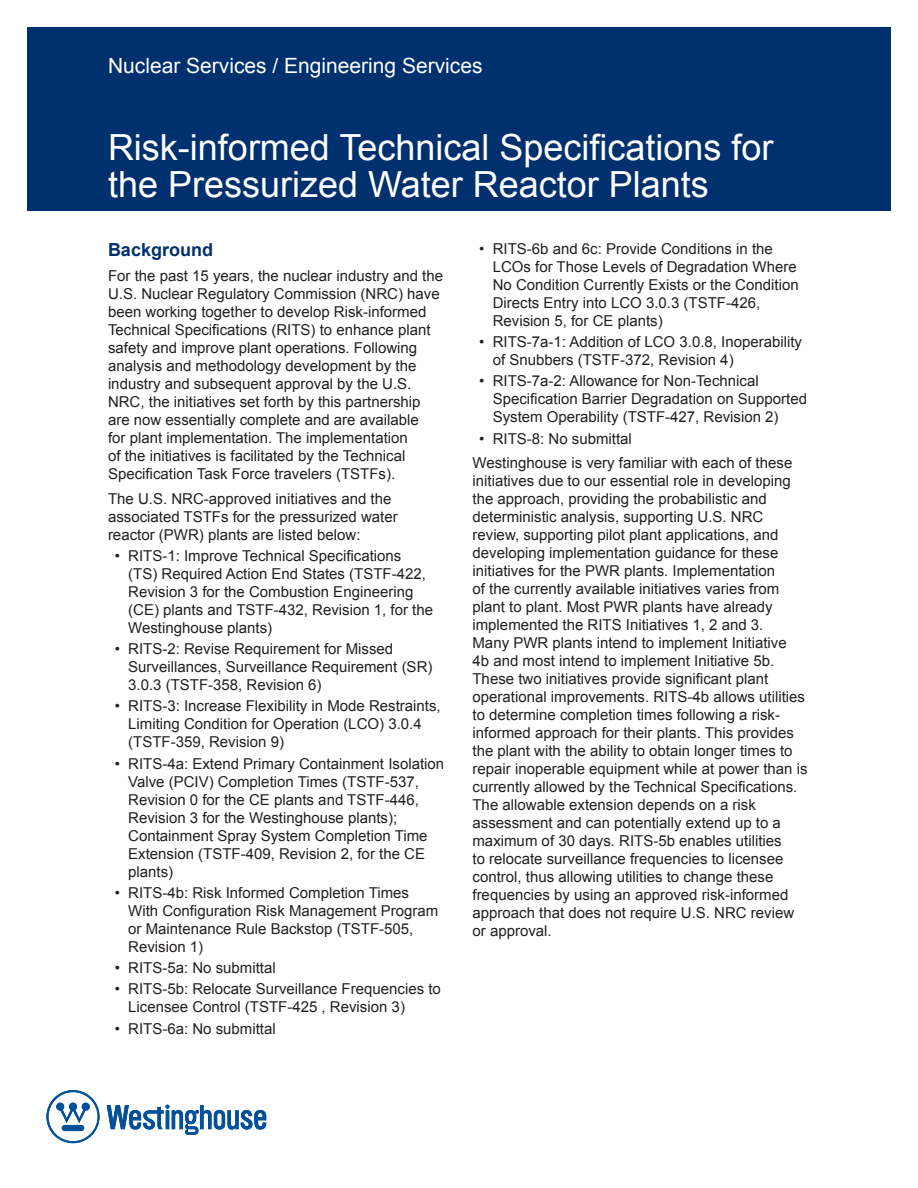
<style>
.page{position:relative;width:918px;height:1188px;background:#fff}
.page>*{position:absolute;margin:0;border:0;box-sizing:border-box;transform-origin:0 0}
.t1{font:36px/37.5px "Arial";color:#fff}
.t2{font:21px "Arial";color:#fff}
.Section_Title{font:700 18px "Arial";color:#00306d}
.Body_Copy{font:15px/18px "Arial";color:#231f20}
</style>
<div class="page">
<div style="left:27px;top:27px;width:864px;height:184px;background:#00306d"></div>
<svg style="left:46px;top:1090px;width:54px;height:53px"></svg>
<svg style="left:107px;top:1105px;width:159px;height:30px"></svg>
<h2 class="t2" style="left:108px;top:52px;width:376px">Nuclear Services / Engineering Services</h2>
<p class="t1" style="left:108px;top:129px;width:667px">Risk-informed Technical Specifications for the Pressurized Water Reactor Plants</p>
<p class="Section_Title" style="left:108px;top:238px;width:107px">Background</p>
<p class="Body_Copy" style="left:108px;top:267px;width:337px">For the past 15 years, the nuclear industry and the U.S. Nuclear Regulatory Commission (NRC) have been working together to develop Risk-informed Technical Specifications (RITS) to enhance plant safety and improve plant operations. Following analysis and methodology development by the industry and subsequent approval by the U.S.<br>NRC, the initiatives set forth by this partnership are now essentially complete and are available<br>for plant implementation. The implementation<br>of the initiatives is facilitated by the Technical Specification Task Force travelers (TSTFs).</p>
<p class="Body_Copy" style="left:108px;top:489px;width:291px">The U.S. NRC-approved initiatives and the associated TSTFs for the pressurized water reactor (PWR) plants are listed below:</p>
<p class="Body_Copy" style="left:128px;top:547px;width:306px;text-indent:-14px">• RITS-1: Improve Technical Specifications (TS) Required Action End States (TSTF-422, Revision 3 for the Combustion Engineering (CE) plants and TSTF-432, Revision 1, for the Westinghouse plants)</p>
<p class="Body_Copy" style="left:128px;top:640px;width:306px;text-indent:-14px">• RITS-2: Revise Requirement for Missed<br>Surveillances, Surveillance Requirement (SR)<br>3.0.3 (TSTF-358, Revision 6)</p>
<p class="Body_Copy" style="left:128px;top:697px;width:314px;text-indent:-14px">• RITS-3: Increase Flexibility in Mode Restraints,<br>Limiting Condition for Operation (LCO) 3.0.4 (TSTF-359, Revision 9)</p>
<p class="Body_Copy" style="left:128px;top:754px;width:317px;text-indent:-14px">• RITS-4a: Extend Primary Containment Isolation Valve (PCIV) Completion Times (TSTF-537, Revision 0 for the CE plants and TSTF-446, Revision 3 for the Westinghouse plants); Containment Spray System Completion Time Extension (TSTF-409, Revision 2, for the CE plants)</p>
<p class="Body_Copy" style="left:128px;top:884px;width:312px;text-indent:-14px">• RITS-4b: Risk Informed Completion Times With Configuration Risk Management Program or Maintenance Rule Backstop (TSTF-505, Revision 1)</p>
<p class="Body_Copy" style="left:115px;top:959px;width:163px">• RITS-5a: No submittal</p>
<p class="Body_Copy" style="left:128px;top:980px;width:314px;text-indent:-14px">• RITS-5b: Relocate Surveillance Frequencies to<br>Licensee Control (TSTF-425 , Revision 3)</p>
<p class="Body_Copy" style="left:115px;top:1019px;width:163px">• RITS-6a: No submittal</p>
<p class="Body_Copy" style="left:493px;top:240px;width:307px;text-indent:-14px">• RITS-6b and 6c: Provide Conditions in the LCOs for Those Levels of Degradation Where No Condition Currently Exists or the Condition Directs Entry into LCO 3.0.3 (TSTF-426, Revision 5, for CE plants)</p>
<p class="Body_Copy" style="left:493px;top:333px;width:311px;text-indent:-14px">• RITS-7a-1: Addition of LCO 3.0.8, Inoperability of Snubbers (TSTF-372, Revision 4)</p>
<p class="Body_Copy" style="left:493px;top:372px;width:316px;text-indent:-14px">• RITS-7a-2: Allowance for Non-Technical<br>Specification Barrier Degradation on Supported<br>System Operability (TSTF-427, Revision 2)</p>
<p class="Body_Copy" style="left:479px;top:430px;width:154px">• RITS-8: No submittal</p>
<p class="Body_Copy" style="left:472px;top:454px;width:337px">Westinghouse is very familiar with each of these initiatives due to our essential role in developing the approach, providing the probabilistic and deterministic analysis, supporting U.S. NRC review, supporting pilot plant applications, and developing implementation guidance for these initiatives for the PWR plants. Implementation<br>of the currently available initiatives varies from plant to plant. Most PWR plants have already implemented the RITS Initiatives 1, 2 and 3.<br>Many PWR plants intend to implement Initiative<br>4b and most intend to implement Initiative 5b.<br>These two initiatives provide significant plant operational improvements. RITS-4b allows utilities to determine completion times following a risk&shy;informed approach for their plants. This provides the plant with the ability to obtain longer times to repair inoperable equipment while at power than is currently allowed by the Technical Specifications.<br>The allowable extension depends on a risk assessment and can potentially extend up to a maximum of 30 days. RITS-5b enables utilities<br>to relocate surveillance frequencies to licensee control, thus allowing utilities to change these frequencies by using an approved risk-informed approach that does not require U.S. NRC review or approval.</p>
</div>
